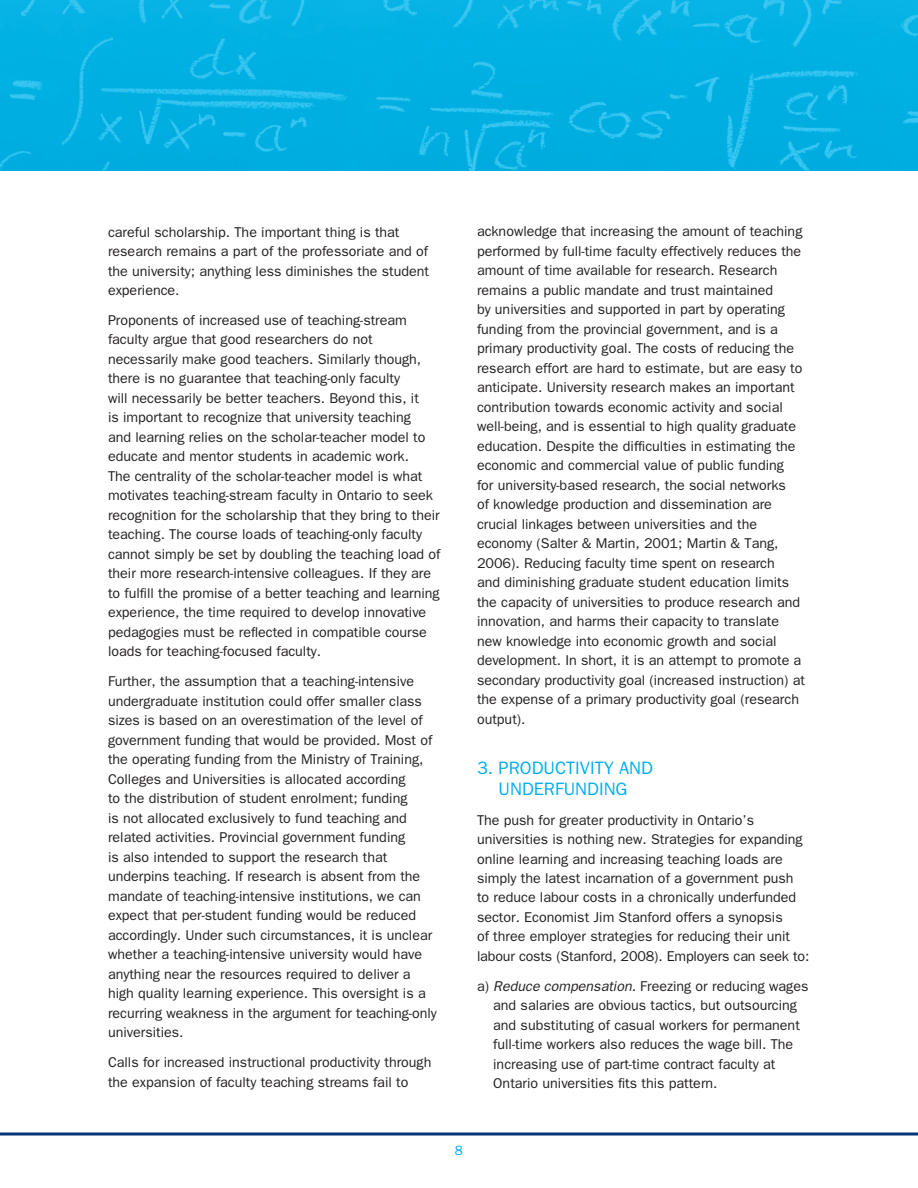
<style>
.page{position:relative;width:918px;height:1188px;background:#fff}
.page>*{position:absolute;margin:0;border:0;box-sizing:border-box;transform-origin:0 0}
.t1{font:18px/21px "Franklin Gothic";color:#00aeef}
.t2{font:14.25px/19.5px "Franklin Gothic";color:#231f20}
.t3{font:13.5px "Franklin Gothic";color:#00aeef}
.s1{font-style:italic}
</style>
<div class="page">
<svg style="left:0;top:1132px;width:918px;height:4px"></svg>
<img style="left:0;top:0;width:918px;height:171px">
<p class="t2" style="left:108px;top:222px;width:323px">careful scholarship. The important thing is that research remains a part of the professoriate and of the university; anything less diminishes the student experience.</p>
<p class="t2" style="left:108px;top:310px;width:334px">Proponents of increased use of teaching-stream faculty argue that good researchers do not necessarily make good teachers. Similarly though, there is no guarantee that teaching-only faculty<br>will necessarily be better teachers. Beyond this, it<br>is important to recognize that university teaching<br>and learning relies on the scholar-teacher model to educate and mentor students in academic work.<br>The centrality of the scholar-teacher model is what motivates teaching-stream faculty in Ontario to seek recognition for the scholarship that they bring to their teaching. The course loads of teaching-only faculty cannot simply be set by doubling the teaching load of their more research-intensive colleagues. If they are to fulfill the promise of a better teaching and learning experience, the time required to develop innovative pedagogies must be reflected in compatible course loads for teaching-focused faculty.</p>
<p class="t2" style="left:108px;top:671px;width:330px">Further, the assumption that a teaching-intensive undergraduate institution could offer smaller class sizes is based on an overestimation of the level of government funding that would be provided. Most of the operating funding from the Ministry of Training, Colleges and Universities is allocated according<br>to the distribution of student enrolment; funding<br>is not allocated exclusively to fund teaching and related activities. Provincial government funding<br>is also intended to support the research that underpins teaching. If research is absent from the mandate of teaching-intensive institutions, we can expect that per-student funding would be reduced accordingly. Under such circumstances, it is unclear whether a teaching-intensive university would have anything near the resources required to deliver a high quality learning experience. This oversight is a recurring weakness in the argument for teaching-only universities.</p>
<p class="t2" style="left:108px;top:1052px;width:325px">Calls for increased instructional productivity through the expansion of faculty teaching streams fail to</p>
<p class="t2" style="left:477px;top:221px;width:330px">acknowledge that increasing the amount of teaching performed by full-time faculty effectively reduces the amount of time available for research. Research remains a public mandate and trust maintained<br>by universities and supported in part by operating funding from the provincial government, and is a primary productivity goal. The costs of reducing the research effort are hard to estimate, but are easy to anticipate. University research makes an important contribution towards economic activity and social well-being, and is essential to high quality graduate education. Despite the difficulties in estimating the economic and commercial value of public funding<br>for university-based research, the social networks<br>of knowledge production and dissemination are crucial linkages between universities and the economy (Salter &amp; Martin, 2001; Martin &amp; Tang, 2006). Reducing faculty time spent on research<br>and diminishing graduate student education limits the capacity of universities to produce research and innovation, and harms their capacity to translate new knowledge into economic growth and social development. In short, it is an attempt to promote a secondary productivity goal (increased instruction) at the expense of a primary productivity goal (research output).</p>
<p class="t1" style="left:477px;top:757px;width:76px">3. Producti</p>
<p class="t1" style="left:499px;top:757px;width:156px;text-indent:81px">vity and underfunding</p>
<p class="t2" style="left:477px;top:810px;width:334px">The push for greater productivity in Ontario’s universities is nothing new. Strategies for expanding online learning and increasing teaching loads are simply the latest incarnation of a government push to reduce labour costs in a chronically underfunded sector. Economist Jim Stanford offers a synopsis<br>of three employer strategies for reducing their unit labour costs (Stanford, 2008). Employers can seek to:</p>
<p class="t2" style="left:493px;top:976px;width:317px;text-indent:-16px">a) <span class="s1">Reduce compensation.</span> Freezing or reducing wages and salaries are obvious tactics, but outsourcing and substituting of casual workers for permanent full-time workers also reduces the wage bill. The increasing use of part-time contract faculty at Ontario universities fits this pattern.</p>
<p class="t3" style="left:455px;top:1143px;width:10px">8</p>
</div>
